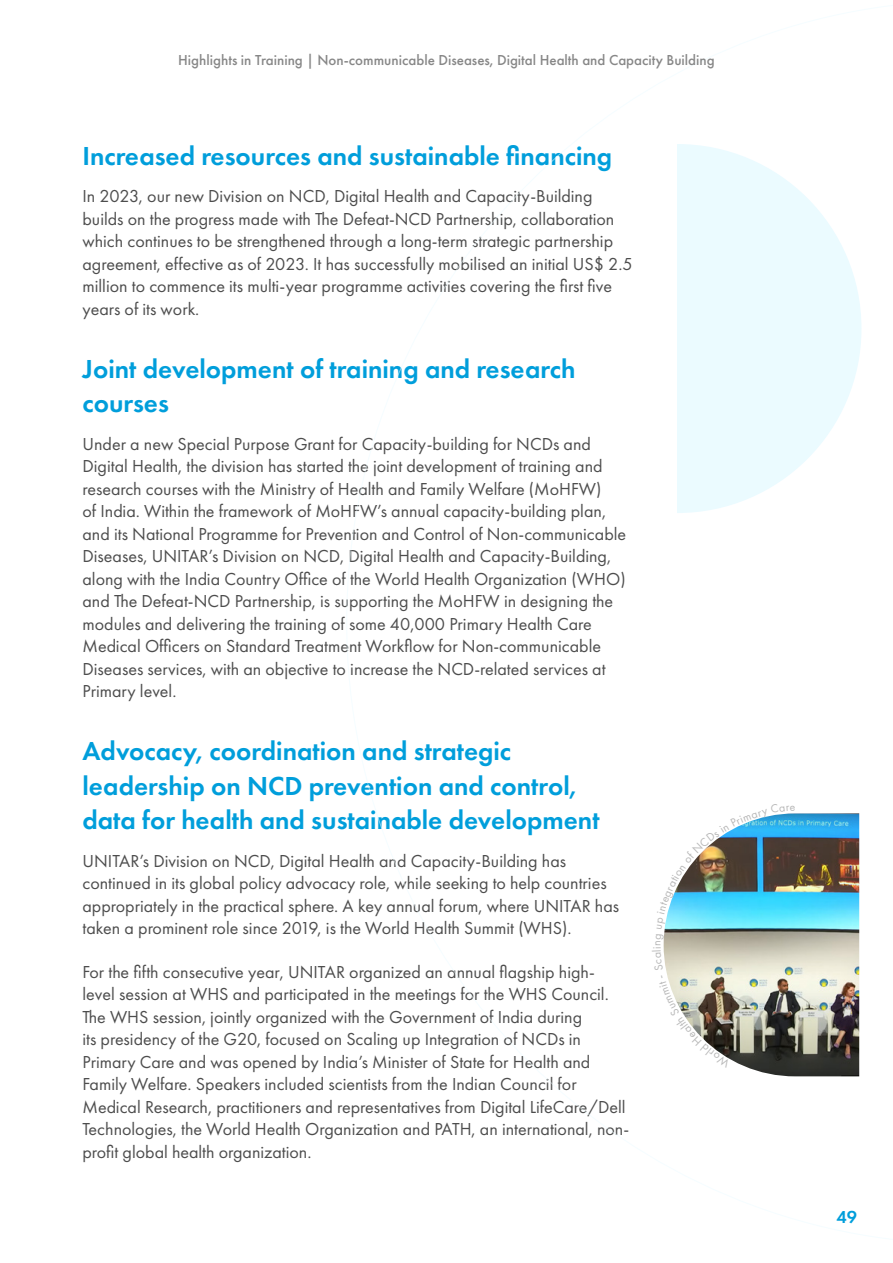
<style>
.page{position:relative;width:893px;height:1263px;background:#fff}
.page>*{position:absolute;margin:0;border:0;box-sizing:border-box;transform-origin:0 0}
.t1{font:600 27px/34.5px "Futura PT";color:#009edb}
.t2{font:18px/22.5px "Futura PT";color:#4d4d4d}
.t3{font:600 18px "Futura PT";color:#009edb}
.t4{font:500 15px "Futura PT";color:#878787}
</style>
<div class="page">
<img style="left:749px;top:813px;width:110px;height:263px">
<svg style="left:677px;top:144px;width:184px;height:369px;fill:#ebfbff"></svg>
<img style="left:663px;top:813px;width:132px;height:255px">
<p class="t4" style="left:178px;top:51px;width:538px">Highlights in Training | Non-communicable Diseases, Digital Health and Capacity Building</p>
<h1 class="t1" style="left:82px;top:138px;width:531px">Increased resources and sustainable financing</h1>
<p class="t2" style="left:82px;top:185px;width:552px">In 2023, our new Division on NCD, Digital Health and Capacity-Building builds on the progress made with The Defeat-NCD Partnership, collaboration which continues to be strengthened through a long-term strategic partnership agreement, effective as of 2023. It has successfully mobilised an initial US$ 2.5 million to commence its multi-year programme activities covering the first five years of its work.</p>
<h1 class="t1" style="left:82px;top:351px;width:494px">Joint development of training and research courses</h1>
<p class="t2" style="left:82px;top:432px;width:545px">Under a new Special Purpose Grant for Capacity-building for NCDs and Digital Health, the division has started the joint development of training and research courses with the Ministry of Health and Family Welfare (MoHFW)<br>of India. Within the framework of MoHFW’s annual capacity-building plan, and its National Programme for Prevention and Control of Non-communicable Diseases, UNITAR’s Division on NCD, Digital Health and Capacity-Building, along with the India Country Office of the World Health Organization (WHO) and The Defeat-NCD Partnership, is supporting the MoHFW in designing the modules and delivering the training of some 40,000 Primary Health Care Medical Officers on Standard Treatment Workflow for Non-communicable Diseases services, with an objective to increase the NCD-related services at Primary level.</p>
<h1 class="t1" style="left:82px;top:734px;width:519px">Advocacy, coordination and strategic leadership on NCD prevention and control, data for health and sustainable development</h1>
<p class="t2" style="left:82px;top:849px;width:538px">UNITAR’s Division on NCD, Digital Health and Capacity-Building has continued in its global policy advocacy role, while seeking to help countries appropriately in the practical sphere. A key annual forum, where UNITAR has taken a prominent role since 2019, is the World Health Summit (WHS).</p>
<p class="t2" style="left:82px;top:960px;width:548px">For the fifth consecutive year, UNITAR organized an annual flagship high&shy;level session at WHS and participated in the meetings for the WHS Council.<br>The WHS session, jointly organized with the Government of India during<br>its presidency of the G20, focused on Scaling up Integration of NCDs in Primary Care and was opened by India’s Minister of State for Health and Family Welfare. Speakers included scientists from the Indian Council for Medical Research, practitioners and representatives from Digital LifeCare/Dell Technologies, the World Health Organization and PATH, an international, non&shy;profit global health organization.</p>
<p class="t3" style="left:836px;top:1205px;width:22px">49</p>
</div>
